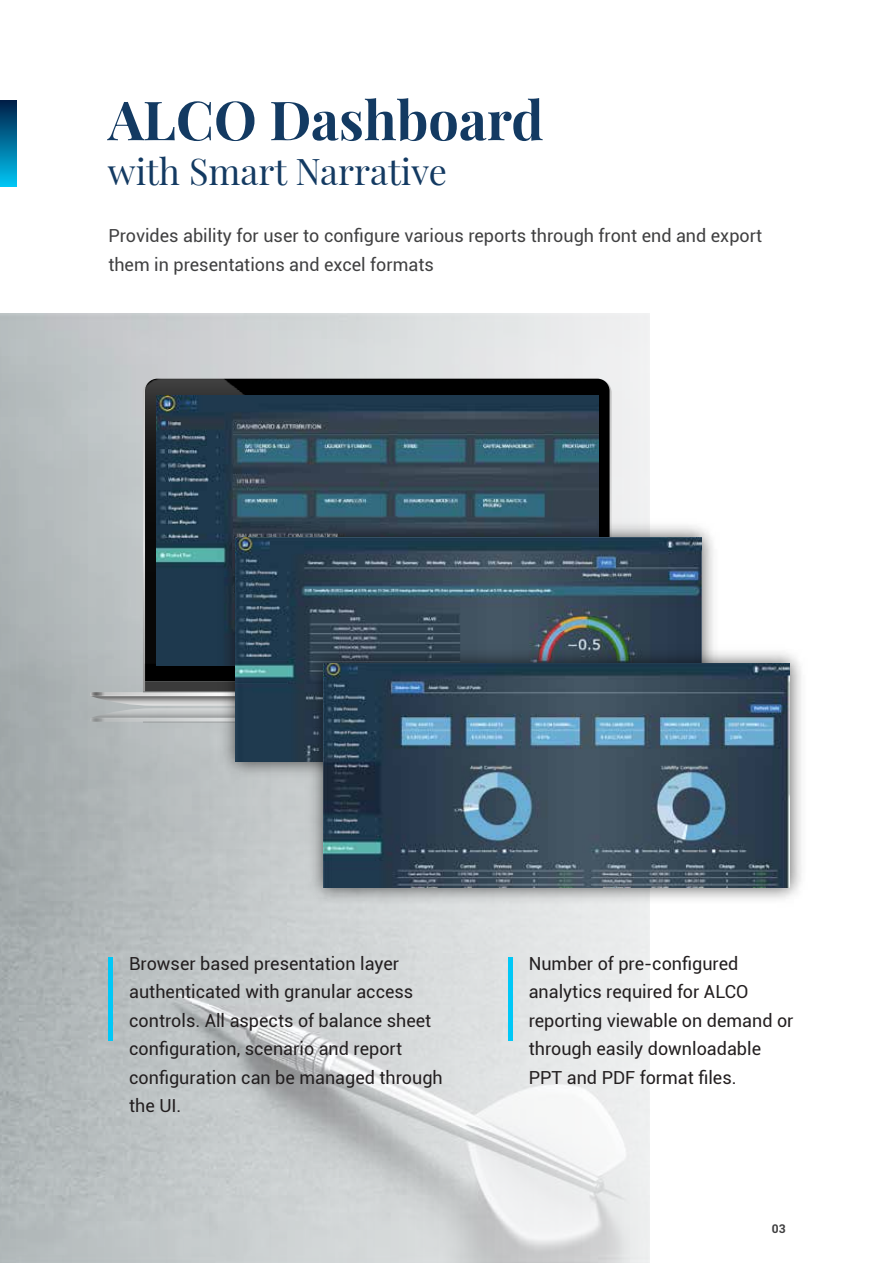
<style>
.page{position:relative;width:893px;height:1263px;background:#fff}
.page>*{position:absolute;margin:0;border:0;box-sizing:border-box;transform-origin:0 0}
.t1{font:54px "Playfair Display Regular 700";color:#133a62}
.t2{font:36px "Playfair Display Regular 400";color:#133a62}
.t3{font:18px/28.5px "Roboto";color:#231f20}
.t4{font:18px/28.5px "Roboto";color:#404041}
.t5{font:700 12px "Roboto";color:#404041}
</style>
<div class="page">
<img style="left:0;top:186px;width:650px;height:1077px">
<div style="left:0;top:100px;width:17px;height:86px;background:linear-gradient(to bottom,#001d46,#00c3f2)"></div>
<hr style="left:109px;top:957px;width:4px;height:84px;background:#00c8f7">
<hr style="left:508px;top:957px;width:4px;height:84px;background:#00c8f7">
<div style="left:145px;top:681px;width:465px;height:10px;background:#3b3b3b"></div>
<svg style="left:91px;top:688px;width:122px;height:35px;background:#b0b2b3"></svg>
<img style="left:144px;top:379px;width:466px;height:306px">
<img style="left:157px;top:396px;width:441px;height:269px">
<img style="left:213px;top:514px;width:500px;height:273px">
<img style="left:236px;top:537px;width:465px;height:225px">
<img style="left:301px;top:640px;width:501px;height:272px">
<img style="left:324px;top:663px;width:465px;height:224px">
<h1 class="t1" style="left:108px;top:78px;width:437px">ALCO Dashboard</h1>
<h2 class="t2" style="left:108px;top:144px;width:340px">with Smart Narrative</h2>
<p class="t4" style="left:108px;top:221px;width:655px">Provides ability for user to configure various reports through front end and export them in presentations and excel formats</p>
<p class="t3" style="left:129px;top:948px;width:315px">Browser based presentation layer authenticated with granular access controls. All aspects of balance sheet configuration, scenario and report configuration can be managed through the UI.</p>
<p class="t3" style="left:529px;top:948px;width:266px">Number of pre-configured analytics required for ALCO reporting viewable on demand or through easily downloadable<br>PPT and PDF format files.</p>
<p class="t5" style="left:772px;top:1220px;width:15px">03</p>
</div>
